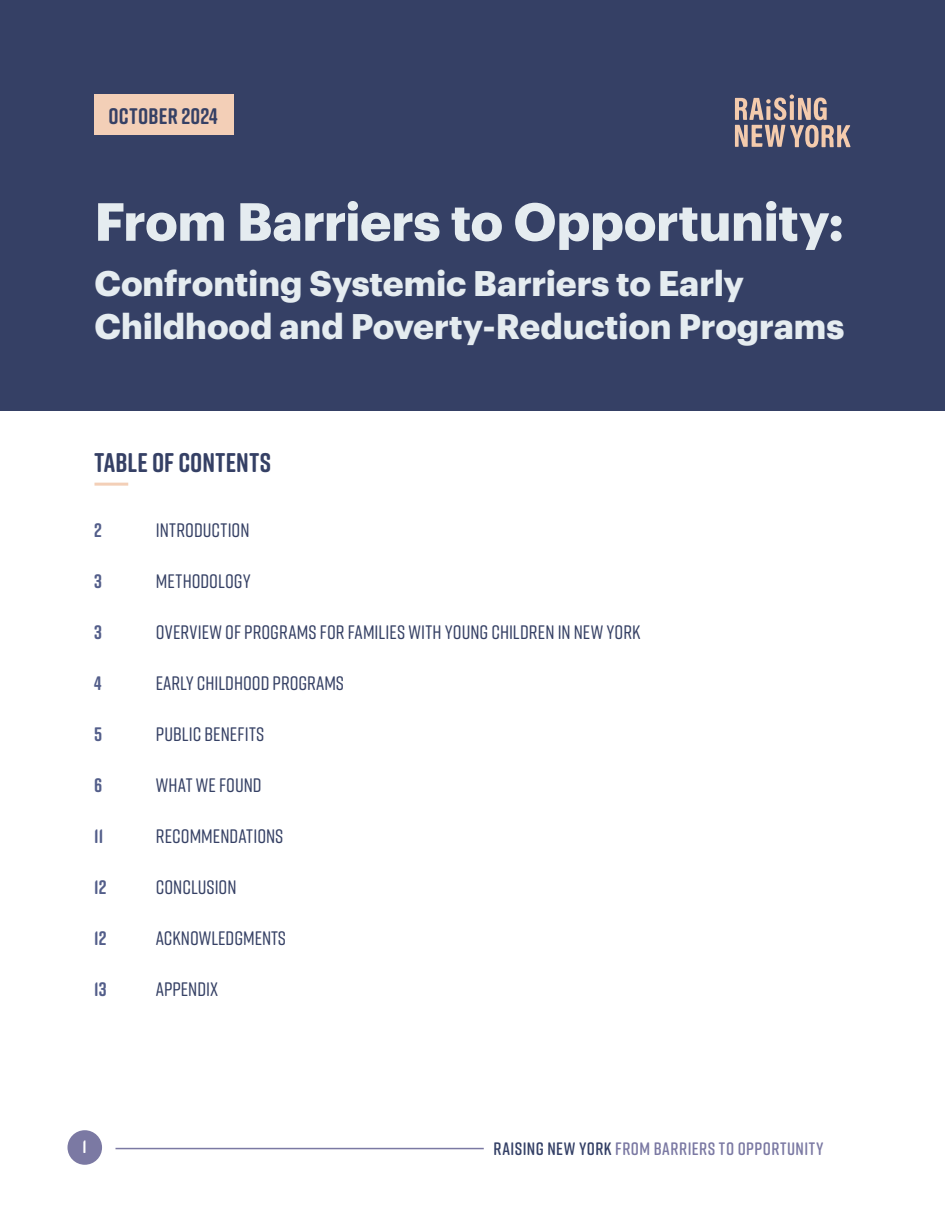
<style>
.page{position:relative;width:945px;height:1215px;background:#fff}
.page>*{position:absolute;margin:0;border:0;box-sizing:border-box;transform-origin:0 0}
.t1{font:700 52.5px "Graphik";letter-spacing:-.005em;color:#e5ecf0}
.t2{font:700 34.8px/43.2px "Graphik";letter-spacing:-.005em;color:#e5ecf0}
.subheads{font:700 27px "Rift Soft";letter-spacing:.01em;color:#354065}
.t3{font:700 22.5px "Rift Soft";letter-spacing:.01em;color:#354065}
.body_text{font:500 19.5px "Rift Soft";color:#364165}
.t4{font:700 19.5px "Rift Soft";color:#535e8a}
.t5{font:600 18px "Rift Soft";letter-spacing:.025em;color:#7b79a3}
.t6{font:700 18px "Rift Soft";color:#fff}
.s1{color:#344066}
</style>
<div class="page">
<hr style="left:116px;top:1148px;width:368px;height:1px;background:#7b79a3">
<div style="left:68px;top:1130px;width:34px;height:35px;background:#7b79a3;border-radius:50%"></div>
<div style="left:0;top:0;width:945px;height:411px;background:#354065"></div>
<div style="left:95px;top:94px;width:139px;height:41px;background:#f3cfb7"></div>
<svg style="left:735px;top:95px;width:115px;height:53px"></svg>
<hr style="left:94px;top:483px;width:34px;height:3px;background:#f3cfb7">
<p class="t3" style="left:109px;top:100px;width:111px">OCTOBER 2024</p>
<p class="t1" style="left:94px;top:181px;width:751px">From Barriers to Opportunity:</p>
<p class="t2" style="left:94px;top:259px;width:751px">Confronting Systemic Barriers to Early<br>Childhood and Poverty-Reduction Programs</p>
<p class="subheads" style="left:94px;top:443px;width:178px">TABLE OF CONTENTS</p>
<p class="t4" style="left:94px;top:516px;width:9px">2</p>
<p class="t4" style="left:94px;top:567px;width:9px">3</p>
<p class="t4" style="left:94px;top:618px;width:9px">3</p>
<p class="t4" style="left:94px;top:669px;width:9px">4</p>
<p class="t4" style="left:94px;top:720px;width:9px">5</p>
<p class="t4" style="left:94px;top:771px;width:10px">6</p>
<p class="t4" style="left:94px;top:822px;width:11px">11</p>
<p class="t4" style="left:94px;top:873px;width:14px">12</p>
<p class="t4" style="left:94px;top:924px;width:14px">12</p>
<p class="t4" style="left:94px;top:975px;width:14px">13</p>
<p class="body_text" style="left:156px;top:517px;width:95px">INTRODUCTION</p>
<p class="body_text" style="left:156px;top:568px;width:97px">METHODOLOGY</p>
<p class="body_text" style="left:156px;top:619px;width:486px">OVERVIEW OF PROGRAMS FOR FAMILIES WITH YOUNG CHILDREN IN NEW YORK</p>
<p class="body_text" style="left:156px;top:670px;width:190px">EARLY CHILDHOOD PROGRAMS</p>
<p class="body_text" style="left:156px;top:721px;width:110px">PUBLIC BENEFITS</p>
<p class="body_text" style="left:156px;top:772px;width:107px">WHAT WE FOUND</p>
<p class="body_text" style="left:156px;top:823px;width:129px">RECOMMENDATIONS</p>
<p class="body_text" style="left:156px;top:874px;width:82px">CONCLUSION</p>
<p class="body_text" style="left:156px;top:925px;width:132px">ACKNOWLEDGMENTS</p>
<p class="body_text" style="left:156px;top:976px;width:64px">APPENDIX</p>
<p class="t6" style="left:83px;top:1134px;width:6px">1</p>
<p class="t5" style="left:494px;top:1135px;width:332px"><span class="s1">RAISING NEW YORK</span> FROM BARRIERS TO OPPORTUNITY</p>
</div>
